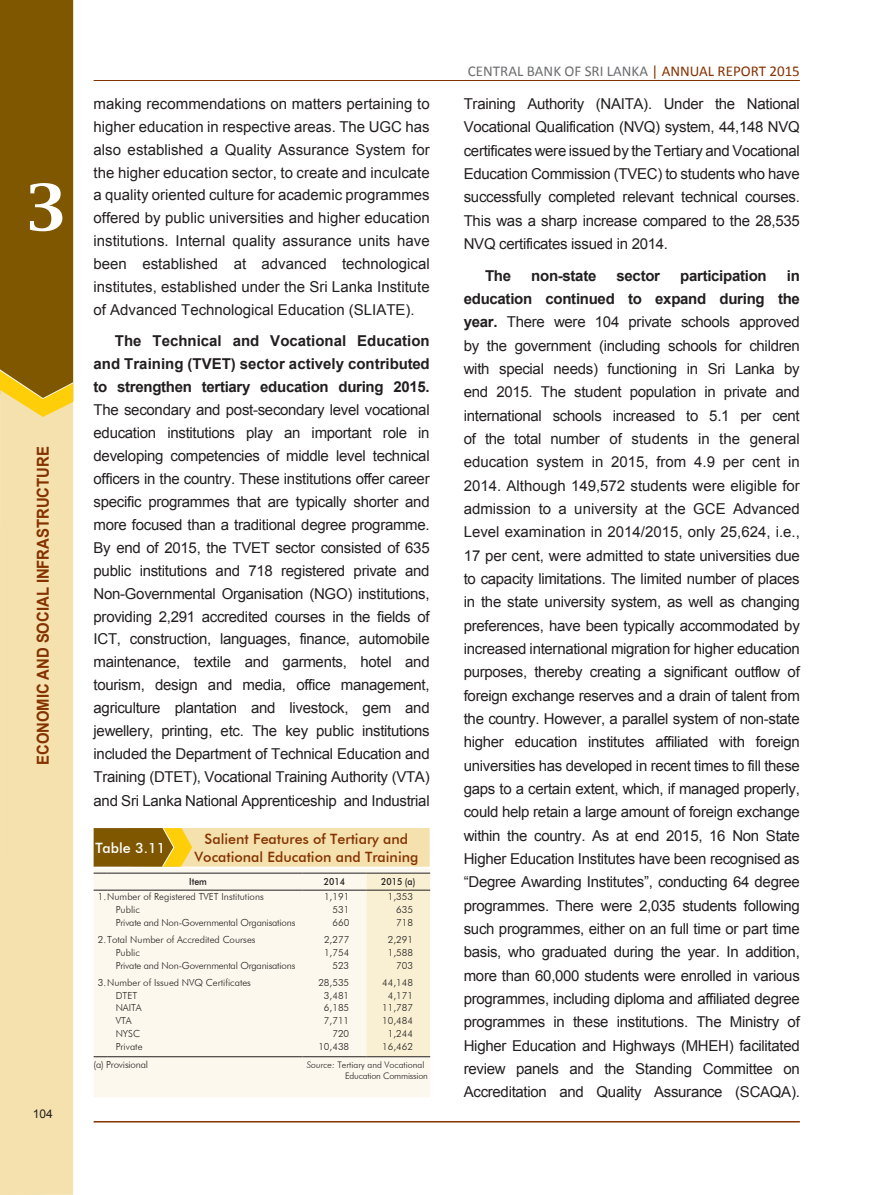
<style>
.page{position:relative;width:885px;height:1195px;background:#fff}
.page>*{position:absolute;margin:0;border:0;box-sizing:border-box;transform-origin:0 0}
.t1{font:55.2px "Capitals";color:#fff;scale:1.09 1}
.t2{font:700 16.5px "Arial";color:#843200;scale:.9 1}
.t3{font:15px/23.4px "Arial";letter-spacing:-.02em;color:#231f20;text-align:justify}
.t4{font:15px "Calibri";color:#6c6d70}
.t5{font:700 15px "Arial";letter-spacing:-.02em;color:#231f20}
.t6{font:500 14.25px/18px "Futura BT";color:#843200;text-align:center}
.t7{font:500 14.25px "Futura BT";color:#fff}
.t8{font:12px "Arial";color:#231f20}
.t9{font:300 9.75px "Futura BT";color:#231f20}
.t10{font:300 9.75px "Futura BT";letter-spacing:-.02em;color:#231f20}
.t11{font:500 9.75px "Futura BT";color:#231f20;scale:.9 1}
.t12{font:300 9px/11.2px "Futura BT";color:#231f20}
.s1{font-weight:700}
.s2{font-style:italic}
.s3{color:#843200}
</style>
<div class="page">
<div style="left:0;top:417px;width:73px;height:778px;background:#f4e1ad"></div>
<svg style="left:0;top:0;width:73px;height:417px;background:#886005"></svg>
<hr style="left:94px;top:1121px;width:705px;height:1px;background:#843200">
<hr style="left:94px;top:80px;width:705px;height:1px;background:#843200">
<svg style="left:94px;top:828px;width:335px;height:39px;background:#dbc27f"></svg>
<div style="left:94px;top:869px;width:336px;height:228px;background:#fcf8ed"></div>
<div style="left:366px;top:874px;width:64px;height:182px;background:#f9f0d3"></div>
<svg style="left:94px;top:1056px;width:13px;height:1px"></svg>
<hr style="left:107px;top:1056px;width:195px;height:1px;background:#231f20">
<hr style="left:302px;top:1056px;width:64px;height:1px;background:#231f20">
<hr style="left:366px;top:1056px;width:64px;height:1px;background:#231f20">
<svg style="left:94px;top:873px;width:13px;height:1px"></svg>
<hr style="left:107px;top:873px;width:195px;height:1px;background:#231f20">
<hr style="left:302px;top:873px;width:64px;height:1px;background:#231f20">
<hr style="left:366px;top:873px;width:64px;height:1px;background:#231f20">
<svg style="left:94px;top:890px;width:13px;height:1px"></svg>
<hr style="left:107px;top:890px;width:195px;height:1px;background:#231f20">
<hr style="left:302px;top:890px;width:64px;height:1px;background:#231f20">
<hr style="left:366px;top:890px;width:64px;height:1px;background:#231f20">
<h1 class="t1" style="left:26px;top:170px;width:38px">3</h1>
<p class="t2" style="left:32px;top:765px;width:355px;rotate:-90deg">ECONOMIC AND SOCIAL INFRASTRUCTURE</p>
<p class="t8" style="left:33px;top:1106px;width:22px">104</p>
<p class="t3" style="left:94px;top:92px;width:337px;line-height:23px">making recommendations on matters pertaining to higher education in respective areas. The UGC has also established a Quality Assurance System for the higher education sector, to create and inculcate a quality oriented culture for academic programmes offered by public universities and higher education institutions. Internal quality assurance units have been established at advanced technological institutes, established under the Sri Lanka Institute of Advanced Technological Education (SLIATE).</p>
<p class="t3" style="left:94px;top:330px;width:337px;line-height:23px;text-indent:21px"><span class="s1">The Technical and Vocational Education and Training (TVET) sector actively contributed to strengthen tertiary education during 2015.<br></span>The secondary and post-secondary level vocational education institutions play an important role in developing competencies of middle level technical officers in the country. These institutions offer career specific programmes that are typically shorter and more focused than a traditional degree programme.<br>By end of 2015, the TVET sector consisted of 635 public institutions and 718 registered private and Non-Governmental Organisation (NGO) institutions, providing 2,291 accredited courses in the fields of ICT, construction, languages, finance, automobile maintenance, textile and garments, hotel and tourism, design and media, office management, agriculture plantation and livestock, gem and jewellery, printing, etc. The key public institutions included the Department of Technical Education and Training (DTET), Vocational Training Authority (VTA) and Sri Lanka National Apprenticeship and Industrial</p>
<p class="t7" style="left:95px;top:839px;width:71px">Table 3.11</p>
<p class="t6" style="left:194px;top:830px;width:225px">Salient Features of Tertiary and<br>Vocational Education and Training</p>
<p class="t11" style="left:189px;top:876px;width:21px">Item</p>
<p class="t11" style="left:324px;top:876px;width:25px">2014</p>
<p class="t11" style="left:381px;top:876px;width:40px">2015 (a)</p>
<p class="t9" style="left:98px;top:891px;width:167px">1.Number of Registered TVET Institutions</p>
<p class="t9" style="left:324px;top:891px;width:27px">1,191</p>
<p class="t9" style="left:388px;top:891px;width:27px">1,353</p>
<p class="t9" style="left:116px;top:903px;width:26px">Public</p>
<p class="t9" style="left:332px;top:903px;width:18px">531</p>
<p class="t9" style="left:396px;top:903px;width:18px">635</p>
<p class="t10" style="left:116px;top:916px;width:181px">Private and Non-Governmental Organisations</p>
<p class="t9" style="left:332px;top:916px;width:18px">660</p>
<p class="t9" style="left:396px;top:916px;width:18px">718</p>
<p class="t9" style="left:98px;top:933px;width:159px">2.Total Number of Accredited Courses</p>
<p class="t9" style="left:324px;top:933px;width:27px">2,277</p>
<p class="t9" style="left:388px;top:933px;width:27px">2,291</p>
<p class="t9" style="left:116px;top:946px;width:26px">Public</p>
<p class="t9" style="left:324px;top:946px;width:27px">1,754</p>
<p class="t9" style="left:388px;top:946px;width:27px">1,588</p>
<p class="t10" style="left:116px;top:959px;width:181px">Private and Non-Governmental Organisations</p>
<p class="t9" style="left:332px;top:959px;width:18px">523</p>
<p class="t9" style="left:396px;top:959px;width:18px">703</p>
<p class="t9" style="left:98px;top:976px;width:155px">3.Number of Issued NVQ Certificates</p>
<p class="t9" style="left:318px;top:976px;width:32px">28,535</p>
<p class="t9" style="left:382px;top:976px;width:32px">44,148</p>
<p class="t9" style="left:116px;top:989px;width:23px">DTET</p>
<p class="t9" style="left:324px;top:989px;width:27px">3,481</p>
<p class="t9" style="left:388px;top:989px;width:27px">4,171</p>
<p class="t9" style="left:116px;top:1002px;width:28px">NAITA</p>
<p class="t9" style="left:324px;top:1002px;width:27px">6,185</p>
<p class="t9" style="left:382px;top:1002px;width:32px">11,787</p>
<p class="t9" style="left:116px;top:1014px;width:18px">VTA</p>
<p class="t9" style="left:324px;top:1014px;width:27px">7,711</p>
<p class="t9" style="left:382px;top:1014px;width:32px">10,484</p>
<p class="t9" style="left:116px;top:1027px;width:26px">NYSC</p>
<p class="t9" style="left:332px;top:1027px;width:18px">720</p>
<p class="t9" style="left:388px;top:1027px;width:27px">1,244</p>
<p class="t9" style="left:116px;top:1040px;width:28px">Private</p>
<p class="t9" style="left:318px;top:1040px;width:32px">10,438</p>
<p class="t9" style="left:382px;top:1040px;width:32px">16,462</p>
<p class="t10" style="left:93px;top:1059px;width:56px">(a) Provisional</p>
<p class="t12" style="left:345px;top:1059px;width:84px;text-indent:-38px"><span class="s2">Source:</span> Tertiary and Vocational<br>Education Commission</p>
<p class="t4" style="left:468px;top:61px;width:333px">CENTRAL BANK OF SRI LANKA <span class="s3">| ANNUAL REPORT 2015</span></p>
<p class="t3" style="left:463px;top:92px;width:337px">Training Authority (NAITA). Under the National Vocational Qualification (NVQ) system, 44,148 NVQ certificates were issued by the Tertiary and Vocational Education Commission (TVEC) to students who have successfully completed relevant technical courses.<br>This was a sharp increase compared to the 28,535<br>NVQ certificates issued in 2014.</p>
<p class="t5" style="left:485px;top:265px;width:28px">The</p>
<p class="t5" style="left:531px;top:265px;width:67px">non-state</p>
<p class="t5" style="left:616px;top:265px;width:45px">sector</p>
<p class="t5" style="left:680px;top:265px;width:88px">participation</p>
<p class="t3" style="left:463px;top:264px;width:337px;text-indent:323px"><span class="s1">in education continued to expand during the year.</span> There were 104 private schools approved by the government (including schools for children with special needs) functioning in Sri Lanka by end 2015. The student population in private and international schools increased to 5.1 per cent of the total number of students in the general education system in 2015, from 4.9 per cent in 2014. Although 149,572 students were eligible for admission to a university at the GCE Advanced Level examination in 2014/2015, only 25,624, i.e., 17 per cent, were admitted to state universities due to capacity limitations. The limited number of places in the state university system, as well as changing preferences, have been typically accommodated by increased international migration for higher education purposes, thereby creating a significant outflow of foreign exchange reserves and a drain of talent from the country. However, a parallel system of non-state higher education institutes affiliated with foreign universities has developed in recent times to fill these gaps to a certain extent, which, if managed properly, could help retain a large amount of foreign exchange within the country. As at end 2015, 16 Non State Higher Education Institutes have been recognised as “Degree Awarding Institutes”, conducting 64 degree programmes. There were 2,035 students following such programmes, either on an full time or part time basis, who graduated during the year. In addition, more than 60,000 students were enrolled in various programmes, including diploma and affiliated degree programmes in these institutions. The Ministry of Higher Education and Highways (MHEH) facilitated review panels and the Standing Committee on Accreditation and Quality Assurance (SCAQA).</p>
</div>
